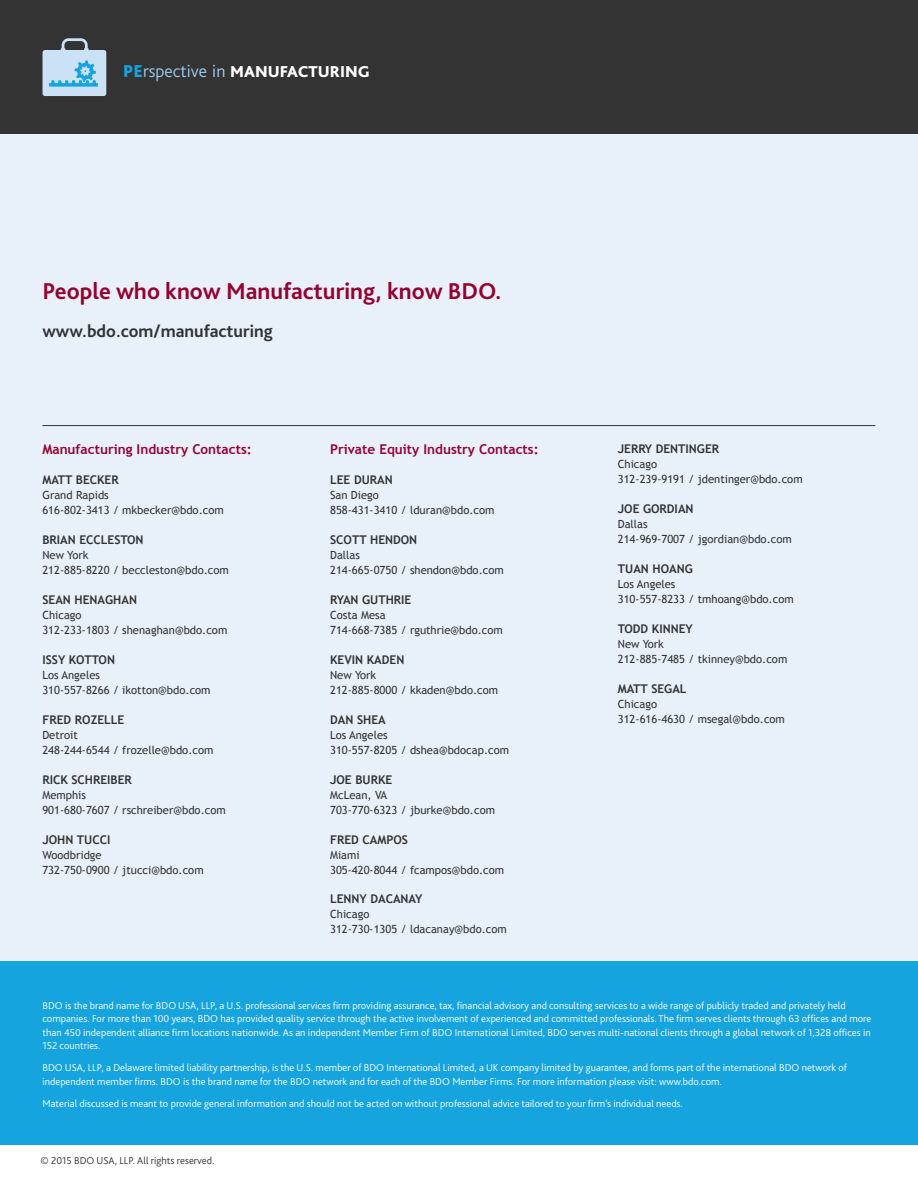
<style>
.page{position:relative;width:918px;height:1188px;background:#fff}
.page>*{position:absolute;margin:0;border:0;box-sizing:border-box;transform-origin:0 0}
.t1{font:700 24px "Bliss Pro";color:#98002e}
.t2{font:700 18px "Bliss Pro";color:#333}
.t3{font:800 16.5px "Bliss Pro";color:#fff}
.t4{font:700 13.5px "Trebuchet MS";color:#98002e}
.t5{font:700 12px "Trebuchet MS";color:#333}
.t6{font:11.25px/15px "Trebuchet MS";color:#333}
.t7{font:300 10.5px/13.5px "Bliss Pro";color:#fff}
.t8{font:300 10.5px "Bliss Pro";color:#333}
.s1{font-size:18px;color:#16a4de}
.s2{font-weight:300;font-size:18px;color:#9bcaec}
</style>
<div class="page">
<div style="left:0;top:0;width:918px;height:134px;background:#333"></div>
<div style="left:0;top:134px;width:918px;height:919px;background:#e8f1fa"></div>
<div style="left:0;top:961px;width:918px;height:184px;background:#16a4de"></div>
<div style="left:43px;top:50px;width:63px;height:46px;background:#cbe1f5;border-radius:3px"></div>
<svg style="left:61px;top:38px;width:28px;height:12px"></svg>
<svg style="left:49px;top:60px;width:49px;height:27px"></svg>
<hr style="left:42px;top:425px;width:833px;height:1px;background:#333">
<h3 class="t3" style="left:123px;top:62px;width:248px"><span class="s1">PE</span><span class="s2">rspective in</span> MANUFACTURING</h3>
<h1 class="t1" style="left:42px;top:277px;width:461px">People who know Manufacturing, know BDO.</h1>
<h2 class="t2" style="left:42px;top:320px;width:232px">www.bdo.com/manufacturing</h2>
<p class="t4" style="left:42px;top:441px;width:211px">Manufacturing Industry Contacts:</p>
<p class="t5" style="left:42px;top:473px;width:78px">MATT BECKER</p>
<p class="t6" style="left:42px;top:488px;width:183px">Grand Rapids<br>616-802-3413 / mkbecker@bdo.com</p>
<p class="t5" style="left:42px;top:532px;width:103px">BRIAN ECCLESTON</p>
<p class="t6" style="left:42px;top:548px;width:188px">New York<br>212-885-8220 / beccleston@bdo.com</p>
<p class="t5" style="left:42px;top:592px;width:96px">SEAN HENAGHAN</p>
<p class="t6" style="left:42px;top:608px;width:186px">Chicago<br>312-233-1803 / shenaghan@bdo.com</p>
<p class="t5" style="left:42px;top:652px;width:74px">ISSY KOTTON</p>
<p class="t6" style="left:42px;top:668px;width:170px">Los Angeles<br>310-557-8266 / ikotton@bdo.com</p>
<p class="t5" style="left:42px;top:712px;width:83px">FRED ROZELLE</p>
<p class="t6" style="left:42px;top:728px;width:173px">Detroit<br>248-244-6544 / frozelle@bdo.com</p>
<p class="t5" style="left:42px;top:772px;width:91px">RICK SCHREIBER</p>
<p class="t6" style="left:42px;top:787px;width:185px">Memphis<br>901-680-7607 / rschreiber@bdo.com</p>
<p class="t5" style="left:42px;top:832px;width:69px">JOHN TUCCI</p>
<p class="t6" style="left:42px;top:847px;width:163px">Woodbridge<br>732-750-0900 / jtucci@bdo.com</p>
<p class="t4" style="left:330px;top:441px;width:210px">Private Equity Industry Contacts:</p>
<p class="t5" style="left:330px;top:473px;width:64px">LEE DURAN</p>
<p class="t6" style="left:330px;top:488px;width:166px">San Diego<br>858-431-3410 / lduran@bdo.com</p>
<p class="t5" style="left:330px;top:532px;width:89px">SCOTT HENDON</p>
<p class="t6" style="left:330px;top:548px;width:175px">Dallas<br>214-665-0750 / shendon@bdo.com</p>
<p class="t5" style="left:330px;top:592px;width:83px">RYAN GUTHRIE</p>
<p class="t6" style="left:330px;top:608px;width:174px">Costa Mesa<br>714-668-7385 / rguthrie@bdo.com</p>
<p class="t5" style="left:330px;top:652px;width:76px">KEVIN KADEN</p>
<p class="t6" style="left:330px;top:668px;width:169px">New York<br>212-885-8000 / kkaden@bdo.com</p>
<p class="t5" style="left:330px;top:712px;width:57px">DAN SHEA</p>
<p class="t6" style="left:330px;top:728px;width:180px">Los Angeles<br>310-557-8205 / dshea@bdocap.com</p>
<p class="t5" style="left:330px;top:772px;width:64px">JOE BURKE</p>
<p class="t6" style="left:330px;top:787px;width:166px">McLean, VA<br>703-770-6323 / jburke@bdo.com</p>
<p class="t5" style="left:330px;top:832px;width:79px">FRED CAMPOS</p>
<p class="t6" style="left:330px;top:847px;width:176px">Miami<br>305-420-8044 / fcampos@bdo.com</p>
<p class="t5" style="left:330px;top:892px;width:94px">LENNY DACANAY</p>
<p class="t6" style="left:330px;top:907px;width:178px">Chicago<br>312-730-1305 / ldacanay@bdo.com</p>
<p class="t5" style="left:618px;top:442px;width:103px">JERRY DENTINGER</p>
<p class="t6" style="left:618px;top:457px;width:186px">Chicago<br>312-239-9191 / jdentinger@bdo.com</p>
<p class="t5" style="left:618px;top:501px;width:77px">JOE GORDIAN</p>
<p class="t6" style="left:618px;top:517px;width:175px">Dallas<br>214-969-7007 / jgordian@bdo.com</p>
<p class="t5" style="left:618px;top:561px;width:76px">TUAN HOANG</p>
<p class="t6" style="left:618px;top:577px;width:177px">Los Angeles<br>310-557-8233 / tmhoang@bdo.com</p>
<p class="t5" style="left:618px;top:621px;width:77px">TODD KINNEY</p>
<p class="t6" style="left:618px;top:637px;width:171px">New York<br>212-885-7485 / tkinney@bdo.com</p>
<p class="t5" style="left:618px;top:681px;width:70px">MATT SEGAL</p>
<p class="t6" style="left:618px;top:697px;width:169px">Chicago<br>312-616-4630 / msegal@bdo.com</p>
<p class="t7" style="left:43px;top:998px;width:830px">BDO is the brand name for BDO USA, LLP, a U.S. professional services firm providing assurance, tax, financial advisory and consulting services to a wide range of publicly traded and privately held companies. For more than 100 years, BDO has provided quality service through the active involvement of experienced and committed professionals. The firm serves clients through 63 offices and more than 450 independent alliance firm locations nationwide. As an independent Member Firm of BDO International Limited, BDO serves multi-national clients through a global network of 1,328 offices in 152 countries.</p>
<p class="t7" style="left:43px;top:1061px;width:806px">BDO USA, LLP, a Delaware limited liability partnership, is the U.S. member of BDO International Limited, a UK company limited by guarantee, and forms part of the international BDO network of independent member firms. BDO is the brand name for the BDO network and for each of the BDO Member Firms. For more information please visit: www.bdo.com.</p>
<p class="t7" style="left:43px;top:1096px;width:642px">Material discussed is meant to provide general information and should not be acted on without professional advice tailored to your firm’s individual needs.</p>
<p class="t8" style="left:41px;top:1154px;width:175px">© 2015 BDO USA, LLP. All rights reserved.</p>
</div>
